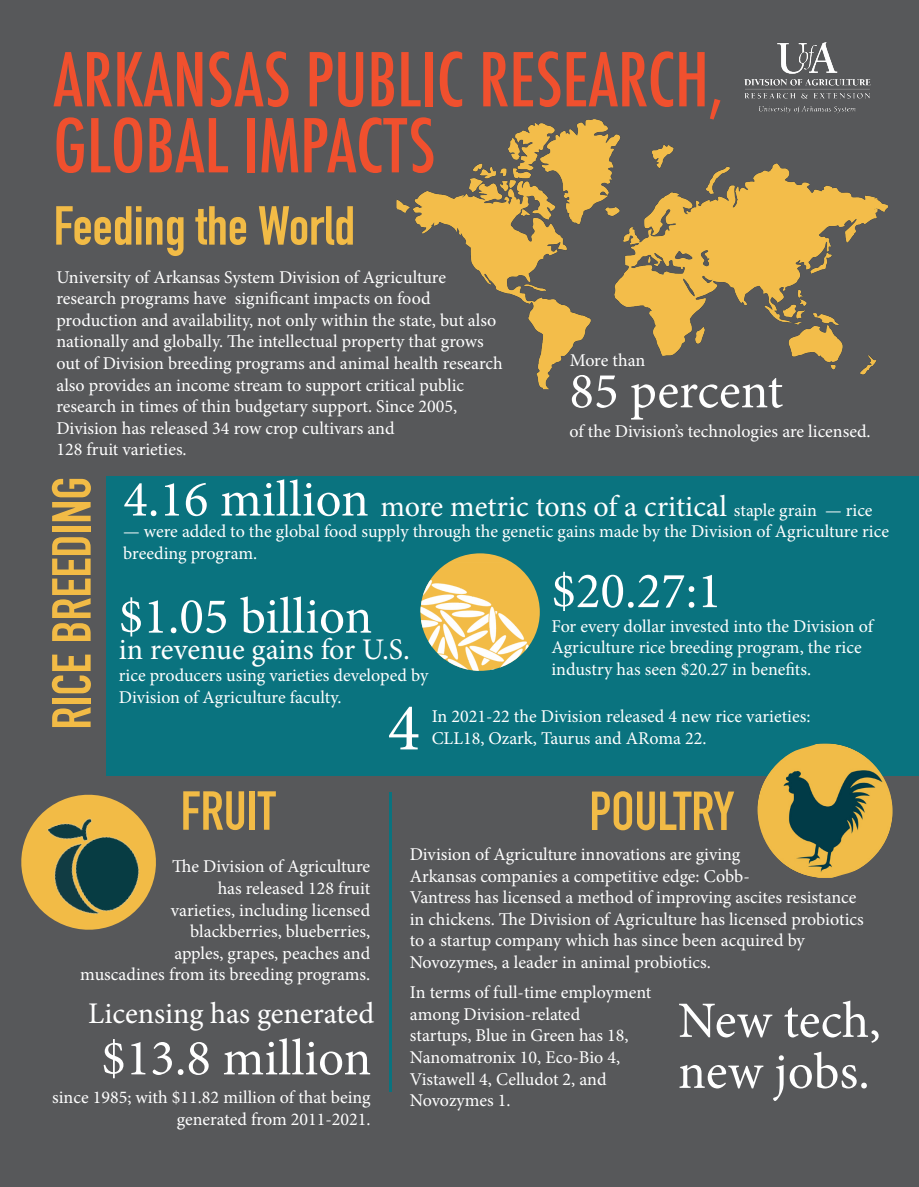
<style>
.page{position:relative;width:919px;height:1187px;background:#fff}
.page>*{position:absolute;margin:0;border:0;box-sizing:border-box;transform-origin:0 0}
.t1{font:500 condensed 72px "Futura";color:#f0502e}
.t2{font:67.5px "Minion Pro";color:#fff}
.t3{font:700 54px "DIN Condensed";color:#f2bb46}
.t4{font:51px "Minion Pro";color:#fff}
.t5{font:30px "Minion Pro";color:#fff}
.t6{font:18px/21.6px "Minion Pro";color:#fff}
.s1{font-size:51px}
.s2{font-size:18px}
</style>
<div class="page">
<div style="left:0;top:0;width:918px;height:1187px;background:#57585a"></div>
<img style="left:744px;top:42px;width:127px;height:72px">
<img style="left:21px;top:795px;width:135px;height:135px">
<img style="left:396px;top:119px;width:478px;height:270px">
<img style="left:874px;top:197px;width:13px;height:167px">
<div style="left:106px;top:476px;width:812px;height:299px;background:#0a737f"></div>
<div style="left:420px;top:553px;width:119px;height:118px;background:#f2bb46;border-radius:50%"></div>
<img style="left:420px;top:562px;width:119px;height:109px">
<img style="left:757px;top:744px;width:135px;height:134px">
<hr style="left:388px;top:792px;width:3px;height:300px;background:#0a737f">
<p class="t1" style="left:53px;top:34px;width:671px">ARKANSAS PUBLIC RESEARCH,</p>
<p class="t1" style="left:53px;top:100px;width:383px">GLOBAL IMPACTS</p>
<p class="t3" style="left:54px;top:189px;width:303px">Feeding the World</p>
<p class="t6" style="left:56px;top:266px;width:447px">University of Arkansas System Division of Agriculture research programs have significant impacts on food production and availability, not only within the state, but also nationally and globally. The intellectual property that grows out of Division breeding programs and animal health research also provides an income stream to support critical public research in times of thin budgetary support. Since 2005, Division has released 34 row crop cultivars and<br>128 fruit varieties.</p>
<p class="t6" style="left:569px;top:350px;width:77px">More than</p>
<p class="t4" style="left:569px;top:357px;width:215px">85 percent</p>
<p class="t6" style="left:569px;top:420px;width:302px">of the Division’s technologies are licensed.</p>
<p class="t3" style="left:35px;top:730px;width:254px;rotate:-90deg">RICE BREEDING</p>
<p class="t5" style="left:123px;top:486px;width:750px"><span class="s1">4.16 million</span> more metric tons of a critical <span class="s2">staple grain — rice</span></p>
<p class="t6" style="left:123px;top:521px;width:766px">— were added to the global food supply through the genetic gains made by the Division of Agriculture rice breeding program.</p>
<p class="t4" style="left:119px;top:582px;width:255px">$1.05 billion</p>
<p class="t5" style="left:119px;top:630px;width:292px">in revenue gains for U.S.</p>
<p class="t6" style="left:119px;top:664px;width:311px">rice producers using varieties developed by<br>Division of Agriculture faculty.</p>
<p class="t4" style="left:551px;top:557px;width:172px">$20.27:1</p>
<p class="t6" style="left:551px;top:615px;width:323px">For every dollar invested into the Division of<br>Agriculture rice breeding program, the rice</p>
<p class="t6" style="left:551px;top:658px;width:261px">industry has seen $20.27 in benefits.</p>
<p class="t2" style="left:387px;top:683px;width:34px">4</p>
<p class="t6" style="left:431px;top:706px;width:380px">In 2021-22 the Division released 4 new rice varieties:<br>CLL18, Ozark, Taurus and ARoma 22.</p>
<p class="t3" style="left:180px;top:774px;width:96px">FRUIT</p>
<p class="t3" style="left:589px;top:775px;width:146px">POULTRY</p>
<p class="t6" style="left:80px;top:856px;width:291px;text-align:right">The Division of Agriculture<br>has released 128 fruit<br>varieties, including licensed blackberries, blueberries,<br>apples, grapes, peaches and<br>muscadines from its breeding programs.</p>
<p class="t5" style="left:88px;top:993px;width:287px">Licensing has generated</p>
<p class="t4" style="left:101px;top:1024px;width:271px">$13.8 million</p>
<p class="t6" style="left:52px;top:1086px;width:320px;text-align:right">since 1985; with $11.82 million of that being generated from 2011-2021.</p>
<p class="t6" style="left:409px;top:843px;width:455px">Division of Agriculture innovations are giving<br>Arkansas companies a competitive edge: Cobb-<br>Vantress has licensed a method of improving ascites resistance in chickens. The Division of Agriculture has licensed probiotics to a startup company which has since been acquired by Novozymes, a leader in animal probiotics.</p>
<p class="t6" style="left:410px;top:982px;width:243px">In terms of full-time employment among Division-related<br>startups, Blue in Green has 18,<br>Nanomatronix 10, Eco-Bio 4,<br>Vistawell 4, Celludot 2, and<br>Novozymes 1.</p>
<p class="t4" style="left:677px;top:986px;width:204px">New tech,</p>
<p class="t4" style="left:677px;top:1037px;width:193px">new jobs.</p>
</div>
